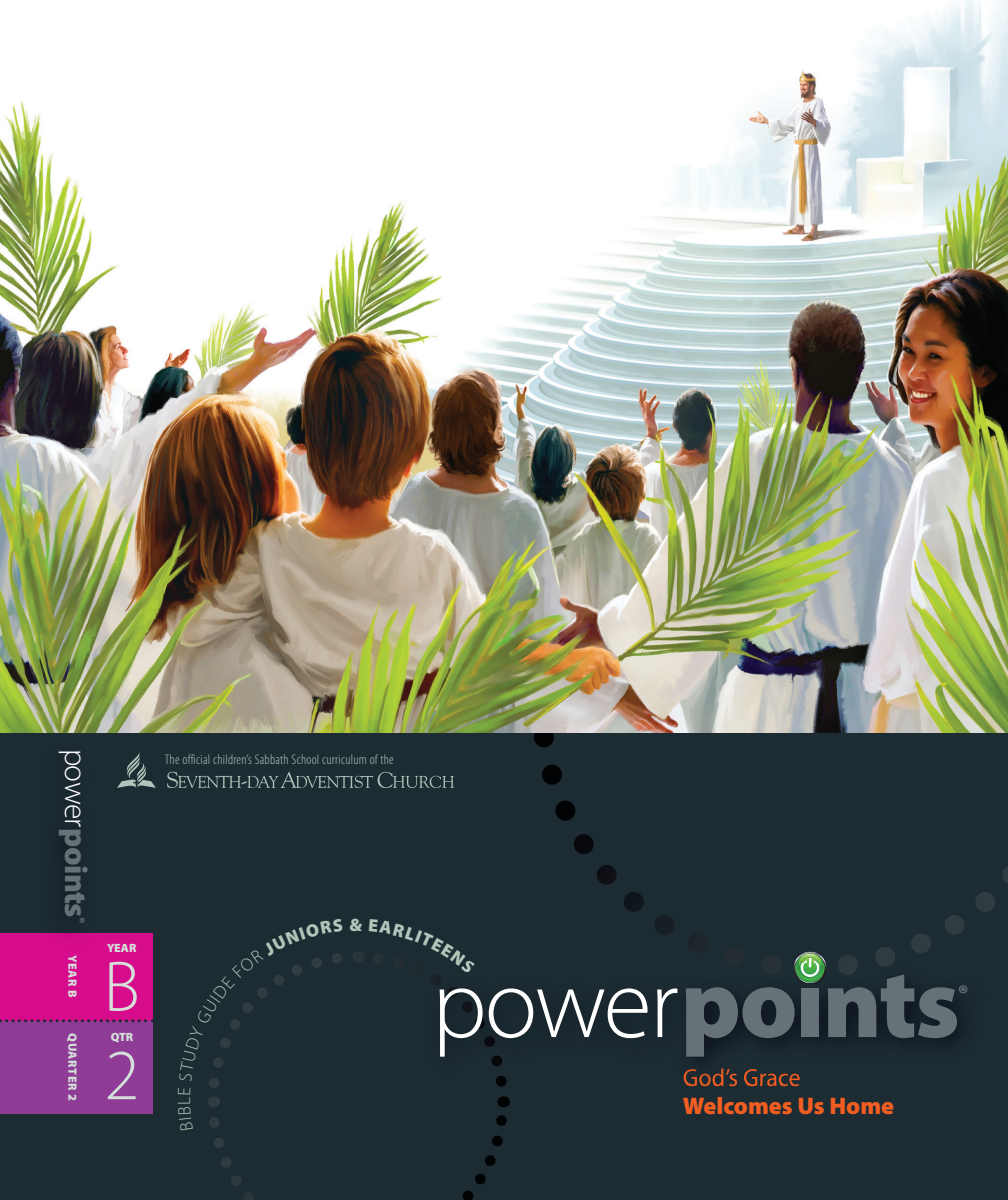
<style>
.page{position:relative;width:1008px;height:1200px;background:#fff}
.page>*{position:absolute;margin:0;border:0;box-sizing:border-box;transform-origin:0 0}
.t1{font:900 99px "Myriad Pro";letter-spacing:-.02em;color:#667178}
.t2{font:300 72px "Myriad Pro";color:#d5dfd9}
.t3{font:300 72px "Myriad Pro";color:#d6dfd9}
.t4{font:900 31.6px "Myriad Pro";letter-spacing:-.02em;color:#667178}
.t5{font:900 24px "Myriad Pro";color:#f25d21}
.t6{font:24px "Myriad Pro";color:#f25d21}
.t7{font:900 23px "Myriad Pro";color:#667178}
.t8{font:300 18px "Myriad Pro";color:#b3c5ba}
.t9{font:900 18px "Myriad Pro";color:#b3c5ba}
.t10{font:300 condensed 14px "Myriad Pro";letter-spacing:.02em;color:#b3c5ba}
.t11{font:900 14px "Myriad Pro";color:#667178}
.t12{font:900 12px "Myriad Pro";letter-spacing:.045em;color:#d5dfd9}
.s1{font-weight:300;color:#fff}
</style>
<div class="page">
<div style="left:0;top:0;width:1008px;height:1199px;background:#1d2b33"></div>
<svg style="left:839px;top:866px;width:169px;height:96px"></svg>
<svg style="left:533px;top:732px;width:248px;height:203px"></svg>
<svg style="left:462px;top:1096px;width:48px;height:103px"></svg>
<img style="left:0;top:0;width:1008px;height:732px">
<img style="left:795px;top:951px;width:31px;height:11px">
<img style="left:799px;top:957px;width:20px;height:5px">
<svg style="left:117px;top:752px;width:38px;height:35px"></svg>
<svg style="left:167px;top:771px;width:287px;height:17px"></svg>
<div style="left:0;top:1019px;width:153px;height:94px;background:#8f3c96"></div>
<div style="left:0;top:933px;width:153px;height:87px;background:#d70c8c"></div>
<svg style="left:0;top:1019px;width:153px;height:3px"></svg>
<img style="left:683px;top:962px;width:278px;height:118px">
<img style="left:837px;top:962px;width:56px;height:12px">
<img style="left:726px;top:962px;width:55px;height:12px">
<img style="left:684px;top:1068px;width:116px;height:14px">
<svg style="left:178px;top:952px;width:181px;height:248px"></svg>
<svg style="left:373px;top:953px;width:133px;height:133px"></svg>
<h3 class="t4" style="left:97px;top:748px;width:170px;rotate:90deg"><span class="s1">power</span> points</h3>
<p class="t11" style="left:89px;top:916px;width:8px;rotate:90deg">®</p>
<p class="t12" style="left:81px;top:954px;width:44px;rotate:90deg">YEAR B</p>
<p class="t12" style="left:81px;top:1032px;width:70px;rotate:90deg">QUARTER 2</p>
<p class="t12" style="left:107px;top:940px;width:31px">YEAR</p>
<h2 class="t3" style="left:104px;top:943px;width:38px">B</h2>
<p class="t12" style="left:111px;top:1028px;width:24px">QTR</p>
<h2 class="t2" style="left:104px;top:1031px;width:37px">2</h2>
<p class="t10" style="left:165px;top:752px;width:230px">The official children’s Sabbath School curriculum of the</p>
<p class="t8" style="left:173px;top:1104px;width:10px;rotate:-90deg">L</p>
<p class="t9" style="left:349px;top:912px;width:14px">&amp;</p>
<h1 class="t1" style="left:432px;top:937px;width:529px"><span class="s1">power</span> poınts</h1>
<h3 class="t7" style="left:958px;top:977px;width:12px">®</h3>
<h3 class="t6" style="left:683px;top:1062px;width:119px">God’s Grace</h3>
<h3 class="t5" style="left:683px;top:1089px;width:213px">Welcomes Us Home</h3>
</div>
